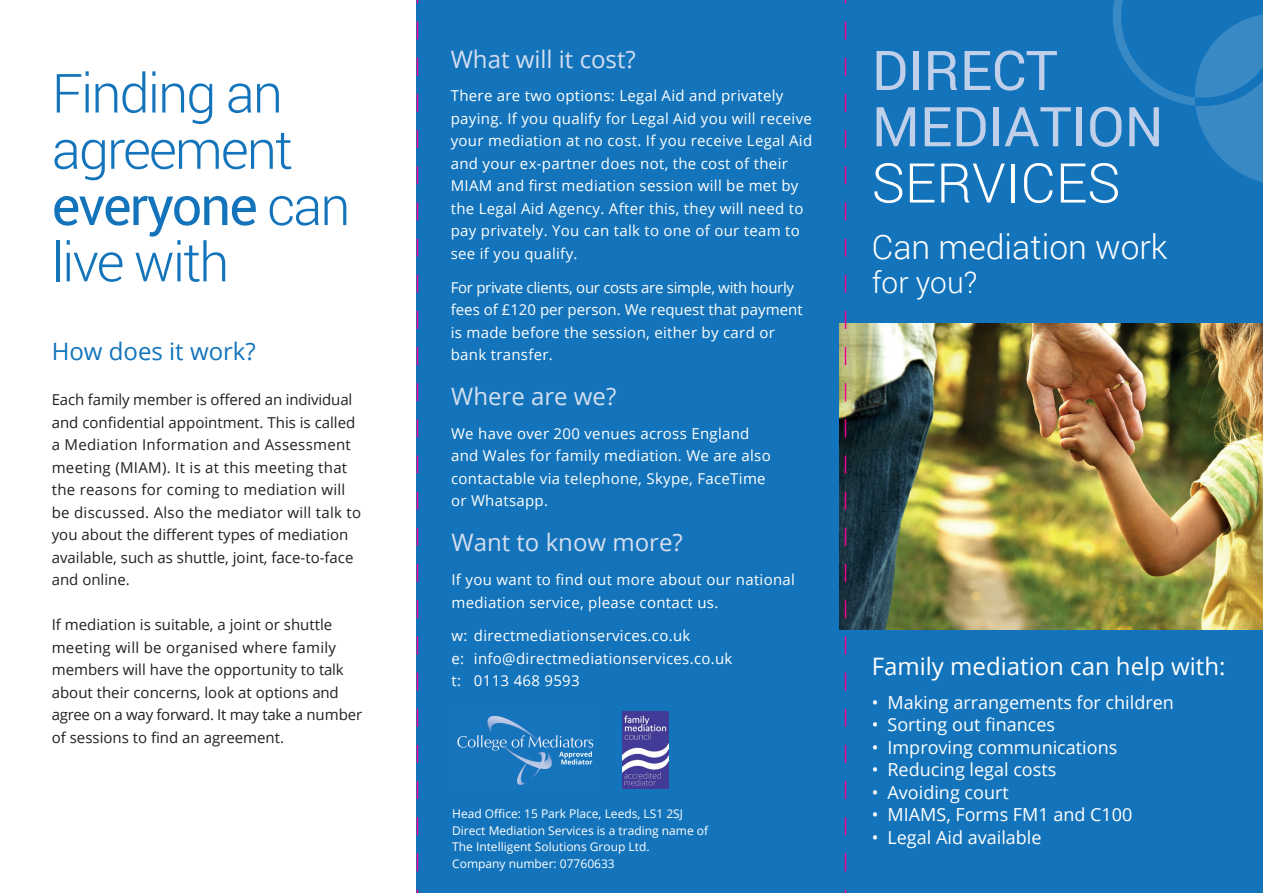
<style>
.page{position:relative;width:1263px;height:893px;background:#fff}
.page>*{position:absolute;margin:0;border:0;box-sizing:border-box;transform-origin:0 0}
.t1{font:54.75px/56.2px "Roboto";color:#c0d0ea}
.t2{font:300 54.75px "Roboto";color:#fff}
.t3{font:300 54px/56.2px "Roboto";letter-spacing:-.035em;color:#1374bb}
.t4{font:300 33.75px "Roboto";color:#fff}
.t5{font:300 30px "Roboto";color:#fff}
.t6{font:24px "Open Sans";color:#d4def0}
.t7{font:24px "Open Sans";color:#fff}
.t8{font:24px "Open Sans";color:#1374bb}
.t9{font:18px "Open Sans";color:#fff}
.t10{font:15px/22.5px "Open Sans";letter-spacing:.02em;color:#fff}
.t11{font:15px/22.5px "Open Sans";color:#231f20}
.t12{font:15px/22.5px "Open Sans";color:#fff}
.t13{font:12px/16.5px "Open Sans";color:#fff}
.s1{font-weight:400}
</style>
<div class="page">
<div style="left:417px;top:0;width:846px;height:893px;background:#1374bb"></div>
<svg style="left:1113px;top:0;width:150px;height:183px"></svg>
<img style="left:847px;top:323px;width:416px;height:306px">
<svg style="left:416px;top:0;width:431px;height:893px"></svg>
<h2 class="t3" style="left:52px;top:63px;width:300px">Finding an agreement <span class="s1">everyone</span> can live with</h2>
<h3 class="t8" style="left:52px;top:334px;width:206px">How does it work?</h3>
<p class="t11" style="left:52px;top:388px;width:311px">Each family member is offered an individual and confidential appointment. This is called a Mediation Information and Assessment meeting (MIAM). It is at this meeting that the reasons for coming to mediation will be discussed. Also the mediator will talk to you about the different types of mediation available, such as shuttle, joint, face-to-face and online.</p>
<p class="t11" style="left:52px;top:613px;width:312px">If mediation is suitable, a joint or shuttle meeting will be organised where family members will have the opportunity to talk about their concerns, look at options and agree on a way forward. It may take a number of sessions to find an agreement.</p>
<h3 class="t6" style="left:451px;top:42px;width:187px">What will it cost?</h3>
<p class="t10" style="left:451px;top:84px;width:363px">There are two options: Legal Aid and privately paying. If you qualify for Legal Aid you will receive your mediation at no cost. If you receive Legal Aid and your ex-partner does not, the cost of their MIAM and first mediation session will be met by the Legal Aid Agency. After this, they will need to pay privately. You can talk to one of our team to see if you qualify.</p>
<p class="t12" style="left:451px;top:275px;width:353px">For private clients, our costs are simple, with hourly fees of £120 per person. We request that payment is made before the session, either by card or bank transfer.</p>
<h3 class="t6" style="left:451px;top:379px;width:167px">Where are we?</h3>
<p class="t10" style="left:451px;top:422px;width:321px">We have over 200 venues across England and Wales for family mediation. We are also contactable via telephone, Skype, FaceTime or Whatsapp.</p>
<h3 class="t6" style="left:451px;top:526px;width:233px">Want to know more?</h3>
<p class="t10" style="left:451px;top:568px;width:345px">If you want to find out more about our national mediation service, please contact us.</p>
<p class="t10" style="left:451px;top:624px;width:283px">w: directmediationservices.co.uk<br>e: info@directmediationservices.co.uk t: 0113 468 9593</p>
<p class="t13" style="left:452px;top:805px;width:257px">Head Office: 15 Park Place, Leeds, LS1 2SJ Direct Mediation Services is a trading name of The Intelligent Solutions Group Ltd.<br>Company number: 07760633</p>
<h1 class="t1" style="left:872px;top:41px;width:293px">DIRECT<br>MEDIATION</h1>
<h1 class="t2" style="left:872px;top:145px;width:250px">SERVICES</h1>
<h3 class="t4" style="left:872px;top:223px;width:297px">Can mediation work</h3>
<h3 class="t5" style="left:872px;top:261px;width:107px">for you?</h3>
<h3 class="t7" style="left:872px;top:649px;width:355px">Family mediation can help with:</h3>
<p class="t9" style="left:872px;top:690px;width:304px">• Making arrangements for children</p>
<p class="t9" style="left:872px;top:712px;width:185px">• Sorting out finances</p>
<p class="t9" style="left:872px;top:735px;width:247px">• Improving communications</p>
<p class="t9" style="left:872px;top:757px;width:186px">• Reducing legal costs</p>
<p class="t9" style="left:872px;top:780px;width:138px">• Avoiding court</p>
<p class="t9" style="left:872px;top:802px;width:262px">• MIAMS, Forms FM1 and C100</p>
<p class="t9" style="left:872px;top:825px;width:171px">• Legal Aid available</p>
</div>
